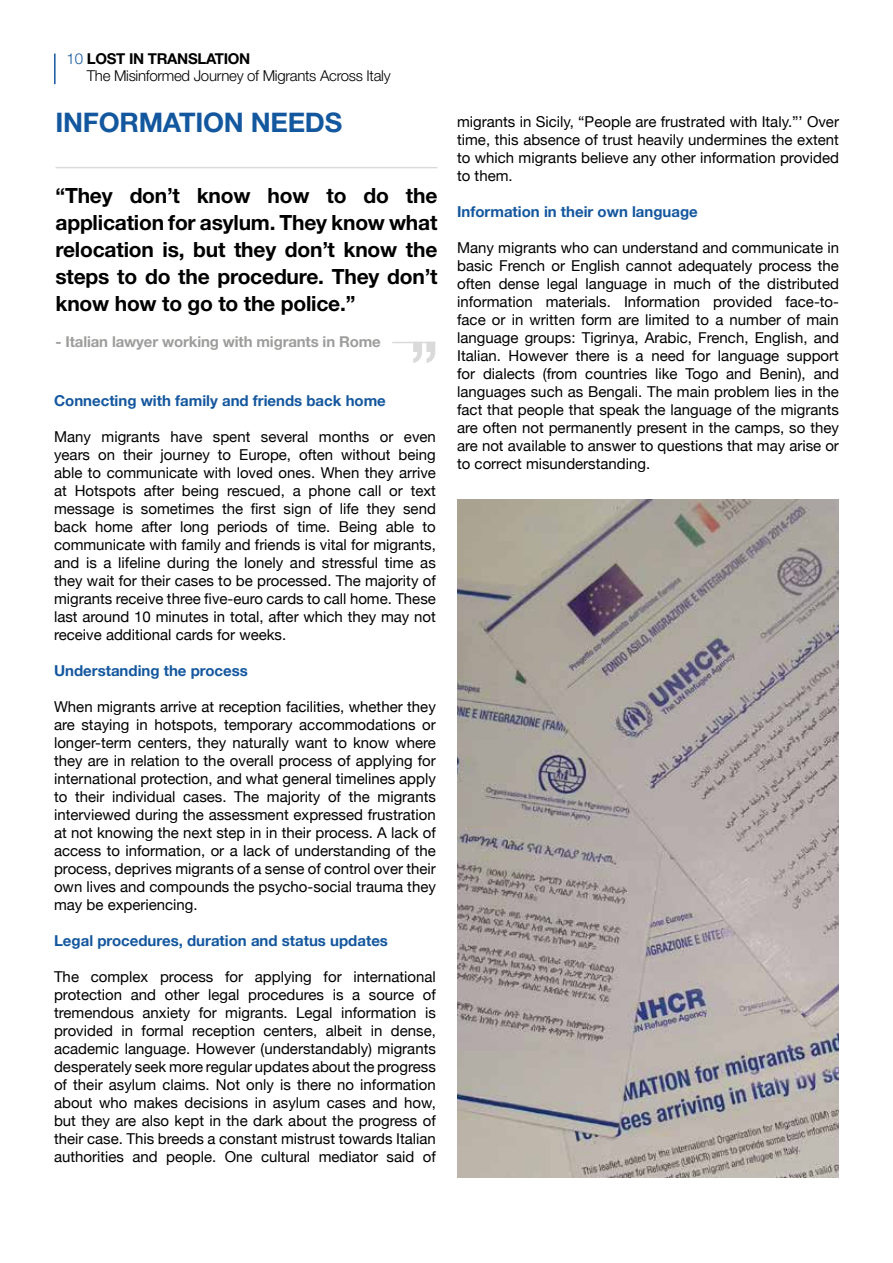
<style>
.page{position:relative;width:893px;height:1263px;background:#fff}
.page>*{position:absolute;margin:0;border:0;box-sizing:border-box;transform-origin:0 0}
.t1{font:700 27px "Helvetica Neue LT Pro";letter-spacing:-.01em;color:#13579e}
.t2{font:700 21px/27px "Helvetica Neue LT Pro";letter-spacing:-.01em;color:#000;text-align:justify}
.t3{font:15px/18px "Helvetica Neue";color:#000;text-align:justify}
.t4{font:700 15px "Helvetica Neue";color:#14579e}
.t5{font:300 15px/16.5px "Helvetica Neue LT Pro";letter-spacing:-.02em;color:#000}
.t6{font:700 15px "Helvetica Neue LT Pro";letter-spacing:-.01em;color:#9d9d9c}
.s1{color:#13579e}
.s2{font-weight:700}
</style>
<div class="page">
<hr style="left:54px;top:54px;width:2px;height:30px;background:#13579e">
<hr style="left:56px;top:167px;width:381px;height:1px;background:#dadada">
<hr style="left:392px;top:342px;width:43px;height:1px;background:#dadada">
<svg style="left:413px;top:343px;width:22px;height:20px"></svg>
<img style="left:457px;top:500px;width:382px;height:677px">
<p class="t5" style="left:87px;top:50px;width:305px;text-indent:-20px"><span class="s1">10</span> <span class="s2">LOST IN TRANSLATION<br></span>The Misinformed Journey of Migrants Across Italy</p>
<h1 class="t1" style="left:56px;top:105px;width:288px">INFORMATION NEEDS</h1>
<h2 class="t2" style="left:56px;top:181px;width:383px">“They don’t know how to do the application for asylum. They know what relocation is, but they don’t know the steps to do the procedure. They don’t know how to go to the police.”</h2>
<p class="t6" style="left:56px;top:332px;width:327px">- Italian lawyer working with migrants in Rome</p>
<p class="t4" style="left:54px;top:389px;width:333px">Connecting with family and friends back home</p>
<p class="t3" style="left:54px;top:428px;width:383px">Many migrants have spent several months or even years on their journey to Europe, often without being able to communicate with loved ones. When they arrive at Hotspots after being rescued, a phone call or text message is sometimes the first sign of life they send back home after long periods of time. Being able to communicate with family and friends is vital for migrants, and is a lifeline during the lonely and stressful time as they wait for their cases to be processed. The majority of migrants receive three five-euro cards to call home. These last around 10 minutes in total, after which they may not receive additional cards for weeks.</p>
<p class="t4" style="left:54px;top:659px;width:195px">Understanding the process</p>
<p class="t3" style="left:54px;top:698px;width:383px">When migrants arrive at reception facilities, whether they are staying in hotspots, temporary accommodations or longer-term centers, they naturally want to know where they are in relation to the overall process of applying for international protection, and what general timelines apply to their individual cases. The majority of the migrants interviewed during the assessment expressed frustration at not knowing the next step in in their process. A lack of access to information, or a lack of understanding of the process, deprives migrants of a sense of control over their own lives and compounds the psycho-social trauma they may be experiencing.</p>
<p class="t4" style="left:54px;top:929px;width:335px">Legal procedures, duration and status updates</p>
<p class="t3" style="left:54px;top:968px;width:383px">The complex process for applying for international protection and other legal procedures is a source of tremendous anxiety for migrants. Legal information is provided in formal reception centers, albeit in dense, academic language. However (understandably) migrants desperately seek more regular updates about the progress of their asylum claims. Not only is there no information about who makes decisions in asylum cases and how, but they are also kept in the dark about the progress of their case. This breeds a constant mistrust towards Italian authorities and people. One cultural mediator said of</p>
<p class="t3" style="left:457px;top:113px;width:383px">migrants in Sicily, “People are frustrated with Italy.”’ Over time, this absence of trust heavily undermines the extent to which migrants believe any other information provided to them.</p>
<p class="t4" style="left:457px;top:200px;width:242px">Information in their own language</p>
<p class="t3" style="left:457px;top:239px;width:383px">Many migrants who can understand and communicate in basic French or English cannot adequately process the often dense legal language in much of the distributed information materials. Information provided face-to&shy;face or in written form are limited to a number of main language groups: Tigrinya, Arabic, French, English, and Italian. However there is a need for language support for dialects (from countries like Togo and Benin), and languages such as Bengali. The main problem lies in the fact that people that speak the language of the migrants are often not permanently present in the camps, so they are not available to answer to questions that may arise or to correct misunderstanding.</p>
</div>
